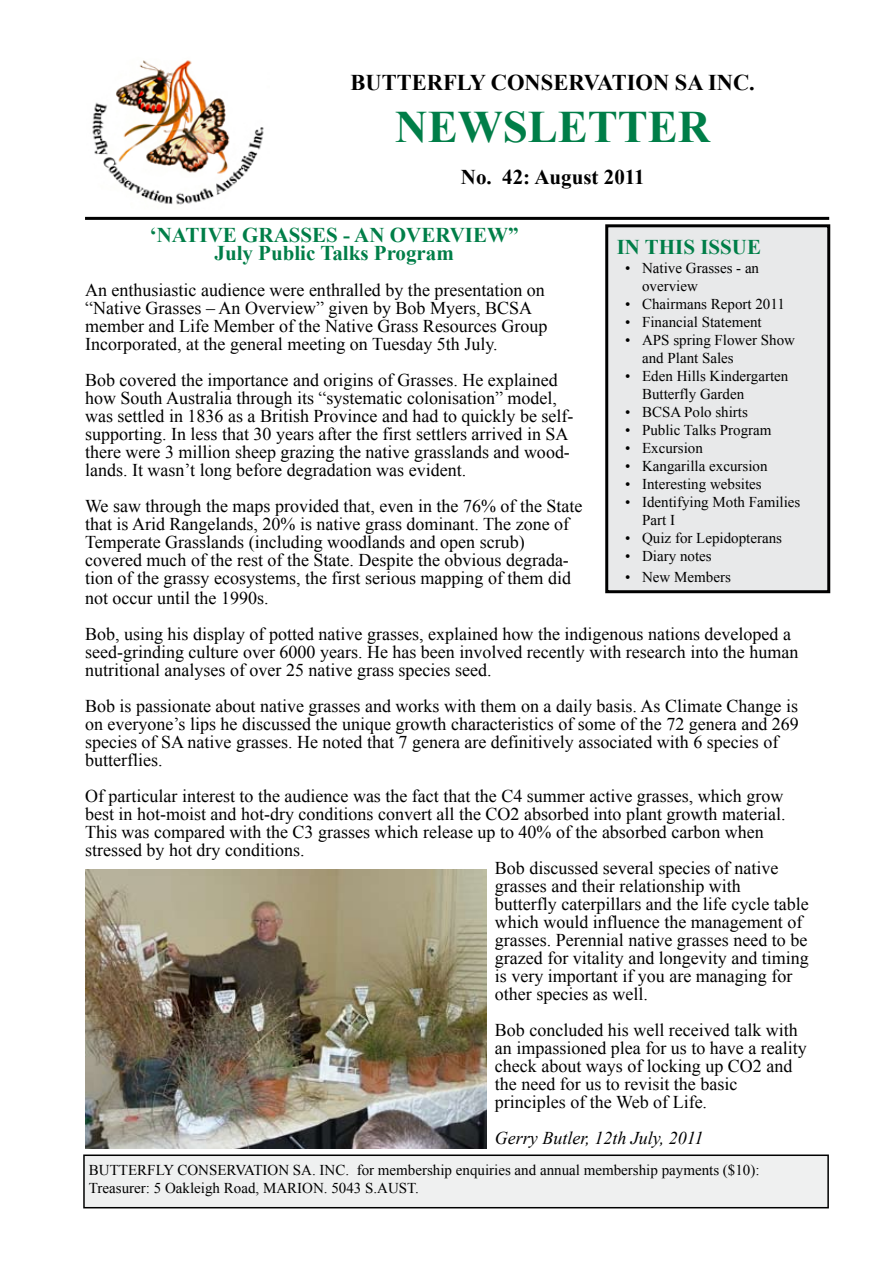
<style>
.page{position:relative;width:893px;height:1263px;background:#fff}
.page>*{position:absolute;margin:0;border:0;box-sizing:border-box;transform-origin:0 0}
.t1{font:700 45px "Times New Roman";color:#007e48}
.t2{font:700 22.5px "Times New Roman";color:#000}
.t3{font:700 21px/18px "Times New Roman";color:#007e48;text-align:center}
.t4{font:700 21px "Times New Roman";color:#000}
.t5{font:18px/18px "Times New Roman";color:#000}
.t6{font:italic 18px "Times New Roman";color:#000}
.t7{font:15px/18px "Times New Roman";color:#000}
</style>
<div class="page">
<div style="left:84px;top:1155px;width:744px;height:53px;background:#eff0f0"></div>
<div style="left:83px;top:1154px;width:746px;height:54px;border:2px solid #000"></div>
<hr style="left:85px;top:217px;width:744px;height:3px;background:#000">
<div style="left:607px;top:226px;width:222px;height:366px;background:#e8e9ea"></div>
<div style="left:605px;top:224px;width:225px;height:369px;border:3px solid #000"></div>
<img style="left:92px;top:60px;width:172px;height:145px">
<img style="left:85px;top:869px;width:401px;height:279px">
<p class="t2" style="left:351px;top:67px;width:406px">BUTTERFLY CONSERVATION SA INC.</p>
<h1 class="t1" style="left:395px;top:96px;width:317px">NEWSLETTER</h1>
<p class="t4" style="left:461px;top:163px;width:185px">No. 42: August 2011</p>
<p class="t3" style="left:150px;top:226px;width:370px">‘NATIVE GRASSES - AN OVERVIEW”<br>July Public Talks Program</p>
<p class="t5" style="left:85px;top:281px;width:464px">An enthusiastic audience were enthralled by the presentation on “Native Grasses – An Overview” given by Bob Myers, BCSA member and Life Member of the Native Grass Resources Group Incorporated, at the general meeting on Tuesday 5th July.</p>
<p class="t5" style="left:85px;top:371px;width:490px">Bob covered the importance and origins of Grasses. He explained how South Australia through its “systematic colonisation” model, was settled in 1836 as a British Province and had to quickly be self&shy;supporting. In less that 30 years after the first settlers arrived in SA there were 3 million sheep grazing the native grasslands and wood&shy;lands. It wasn’t long before degradation was evident.</p>
<p class="t5" style="left:85px;top:497px;width:499px">We saw through the maps provided that, even in the 76% of the State that is Arid Rangelands, 20% is native grass dominant. The zone of Temperate Grasslands (including woodlands and open scrub) covered much of the rest of the State. Despite the obvious degrada&shy;tion of the grassy ecosystems, the first serious mapping of them did</p>
<p class="t5" style="left:85px;top:580px;width:707px;line-height:36px">not occur until the 1990s.<br>Bob, using his display of potted native grasses, explained how the indigenous nations developed a</p>
<p class="t5" style="left:85px;top:643px;width:715px">seed-grinding culture over 6000 years. He has been involved recently with research into the human nutritional analyses of over 25 native grass species seed.</p>
<p class="t5" style="left:85px;top:697px;width:715px">Bob is passionate about native grasses and works with them on a daily basis. As Climate Change is on everyone’s lips he discussed the unique growth characteristics of some of the 72 genera and 269 species of SA native grasses. He noted that 7 genera are definitively associated with 6 species of butterflies.</p>
<p class="t5" style="left:85px;top:787px;width:700px">Of particular interest to the audience was the fact that the C4 summer active grasses, which grow</p>
<p class="t5" style="left:85px;top:805px;width:702px">best in hot-moist and hot-dry conditions convert all the CO2 absorbed into plant growth material.</p>
<p class="t5" style="left:85px;top:823px;width:680px">This was compared with the C3 grasses which release up to 40% of the absorbed carbon when</p>
<p class="t5" style="left:85px;top:841px;width:221px">stressed by hot dry conditions.</p>
<p class="t5" style="left:495px;top:859px;width:285px">Bob discussed several species of native</p>
<p class="t5" style="left:495px;top:877px;width:247px">grasses and their relationship with</p>
<p class="t5" style="left:495px;top:895px;width:315px">butterfly caterpillars and the life cycle table</p>
<p class="t5" style="left:495px;top:913px;width:309px">which would influence the management of</p>
<p class="t5" style="left:495px;top:931px;width:314px">grasses. Perennial native grasses need to be</p>
<p class="t5" style="left:495px;top:949px;width:315px">grazed for vitality and longevity and timing</p>
<p class="t5" style="left:495px;top:967px;width:299px">is very important if you are managing for</p>
<p class="t5" style="left:495px;top:985px;width:154px">other species as well.</p>
<p class="t5" style="left:495px;top:1021px;width:313px">Bob concluded his well received talk with an impassioned plea for us to have a reality check about ways of locking up CO2 and the need for us to revisit the basic principles of the Web of Life.</p>
<p class="t6" style="left:495px;top:1125px;width:210px">Gerry Butler, 12th July, 2011</p>
<p class="t3" style="left:617px;top:237px;width:146px">IN THIS ISSUE</p>
<p class="t7" style="left:642px;top:258px;width:160px">Native Grasses - an overview<br>Chairmans Report 2011<br>Financial Statement<br>APS spring Flower Show and Plant Sales<br>Eden Hills Kindergarten<br>Butterfly Garden<br>BCSA Polo shirts<br>Public Talks Program<br>Excursion<br>Kangarilla excursion<br>Interesting websites<br>Identifying Moth Families<br>Part I<br>Quiz for Lepidopterans<br>Diary notes</p>
<p class="t7" style="left:642px;top:567px;width:90px">New Members</p>
<p class="t7" style="left:625px;top:258px;width:7px">•</p>
<p class="t7" style="left:625px;top:294px;width:7px;text-align:justify">• • •</p>
<p class="t7" style="left:625px;top:366px;width:7px">•</p>
<p class="t7" style="left:625px;top:402px;width:7px;text-align:justify">• • • • • •</p>
<p class="t7" style="left:625px;top:528px;width:7px">• •</p>
<p class="t7" style="left:625px;top:567px;width:7px">•</p>
<p class="t7" style="left:89px;top:1161px;width:672px">BUTTERFLY CONSERVATION SA. INC. for membership enquiries and annual membership payments ($10):<br>Treasurer: 5 Oakleigh Road, MARION. 5043 S.AUST.</p>
</div>
